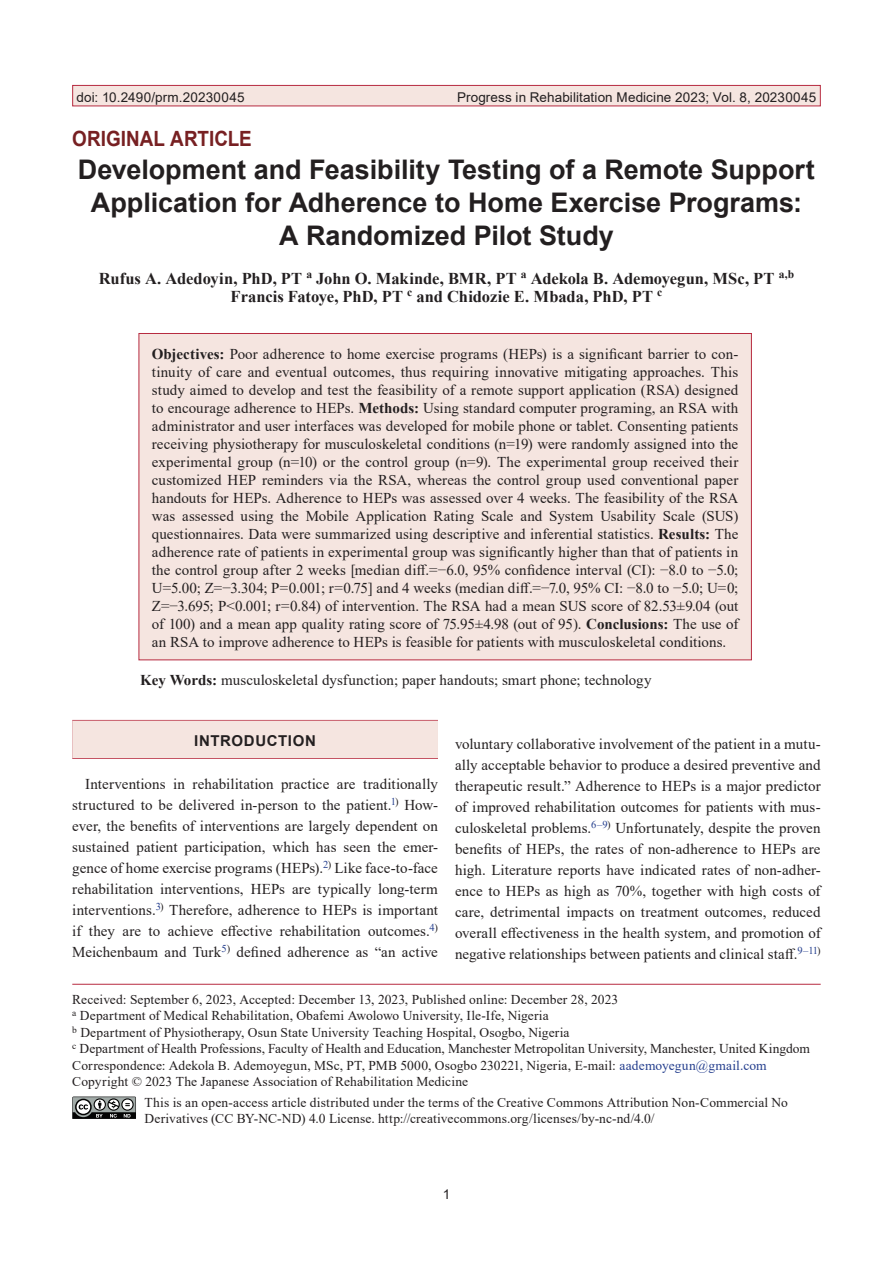
<style>
.page{position:relative;width:893px;height:1263px;background:#fff}
.page>*{position:absolute;margin:0;border:0;box-sizing:border-box;transform-origin:0 0}
.t1{font:700 27px/33px "Arial";color:#231f20;text-align:center}
.t2{font:700 21px "Arial";color:#772022;scale:.9 1}
.t3{font:700 16.5px/18px "Times New Roman";color:#231f20;text-align:center}
.t4{font:15px/21px "Times New Roman";letter-spacing:.005em;color:#231f20;text-align:justify}
.t5{font:700 15px "Arial";letter-spacing:.04em;color:#231f20}
.t6{font:13.5px/16.5px "Times New Roman";letter-spacing:.005em;color:#231f20}
.t7{font:13.5px "Arial";letter-spacing:.01em;color:#231f20}
.s1{font-weight:700}
.s2{color:#253f8e}
</style>
<div class="page">
<svg style="left:72px;top:720px;width:366px;height:39px"></svg>
<div style="left:72px;top:721px;width:366px;height:37px;background:#f5e5e0"></div>
<svg style="left:72px;top:1096px;width:64px;height:23px"></svg>
<hr style="left:72px;top:984px;width:749px;height:1px;background:#b72b40">
<div style="left:72px;top:85px;width:749px;height:21px;background:#f5e5e0;border:1px solid #b72b40"></div>
<div style="left:139px;top:333px;width:612px;height:327px;background:#f5e5e0"></div>
<p class="t7" style="left:77px;top:88px;width:170px">doi: 10.2490/prm.20230045</p>
<p class="t7" style="left:457px;top:88px;width:361px">Progress in Rehabilitation Medicine 2023; Vol. 8, 20230045</p>
<h2 class="t2" style="left:72px;top:123px;width:201px">ORIGINAL ARTICLE</h2>
<h1 class="t1" style="left:78px;top:153px;width:738px">Development and Feasibility Testing of a Remote Support<br>Application for Adherence to Home Exercise Programs:<br>A Randomized Pilot Study</h1>
<p class="t3" style="left:99px;top:269px;width:697px">Rufus A. Adedoyin, PhD, PT <sup>a</sup> John O. Makinde, BMR, PT <sup>a</sup> Adekola B. Ademoyegun, MSc, PT <sup>a,b<br></sup>Francis Fatoye, PhD, PT <sup>c</sup> and Chidozie E. Mbada, PhD, PT <sup>c</sup></p>
<p class="t4" style="left:152px;top:344px;width:588px;line-height:18px"><span class="s1">Objectives:</span> Poor adherence to home exercise programs (HEPs) is a significant barrier to con&shy;tinuity of care and eventual outcomes, thus requiring innovative mitigating approaches. This study aimed to develop and test the feasibility of a remote support application (RSA) designed to encourage adherence to HEPs. <span class="s1">Methods:</span> Using standard computer programing, an RSA with administrator and user interfaces was developed for mobile phone or tablet. Consenting patients receiving physiotherapy for musculoskeletal conditions (n=19) were randomly assigned into the experimental group (n=10) or the control group (n=9). The experimental group received their customized HEP reminders via the RSA, whereas the control group used conventional paper handouts for HEPs. Adherence to HEPs was assessed over 4 weeks. The feasibility of the RSA was assessed using the Mobile Application Rating Scale and System Usability Scale (SUS) questionnaires. Data were summarized using descriptive and inferential statistics. <span class="s1">Results:</span> The adherence rate of patients in experimental group was significantly higher than that of patients in the control group after 2 weeks [median diff.=−6.0, 95% confidence interval (CI): −8.0 to −5.0; U=5.00; Z=−3.304; P=0.001; r=0.75] and 4 weeks (median diff.=−7.0, 95% CI: −8.0 to −5.0; U=0; Z=−3.695; P&lt;0.001; r=0.84) of intervention. The RSA had a mean SUS score of 82.53±9.04 (out of 100) and a mean app quality rating score of 75.95±4.98 (out of 95). <span class="s1">Conclusions:</span> The use of an RSA to improve adherence to HEPs is feasible for patients with musculoskeletal conditions.</p>
<p class="t4" style="left:140px;top:669px;width:513px"><span class="s1">Key Words:</span> musculoskeletal dysfunction; paper handouts; smart phone; technology</p>
<p class="t5" style="left:194px;top:730px;width:123px">INTRODUCTION</p>
<p class="t4" style="left:72px;top:773px;width:367px;text-indent:13px">Interventions in rehabilitation practice are traditionally structured to be delivered in-person to the patient.<sup>1</sup><sup>)</sup> How&shy;ever, the benefits of interventions are largely dependent on sustained patient participation, which has seen the emer&shy;gence of home exercise programs (HEPs).<sup>2</sup><sup>)</sup> Like face-to-face rehabilitation interventions, HEPs are typically long-term interventions.<sup>3</sup><sup>)</sup> Therefore, adherence to HEPs is important if they are to achieve effective rehabilitation outcomes.<sup>4</sup><sup>)<br></sup>Meichenbaum and Turk<sup>5</sup><sup>)</sup> defined adherence as “an active</p>
<p class="t4" style="left:455px;top:733px;width:367px">voluntary collaborative involvement of the patient in a mutu&shy;ally acceptable behavior to produce a desired preventive and therapeutic result.” Adherence to HEPs is a major predictor of improved rehabilitation outcomes for patients with mus&shy;culoskeletal problems.<sup>6–9</sup><sup>)</sup> Unfortunately, despite the proven benefits of HEPs, the rates of non-adherence to HEPs are high. Literature reports have indicated rates of non-adher&shy;ence to HEPs as high as 70%, together with high costs of care, detrimental impacts on treatment outcomes, reduced overall effectiveness in the health system, and promotion of negative relationships between patients and clinical staff.<sup>9–11</sup><sup>)</sup></p>
<p class="t6" style="left:72px;top:991px;width:739px">Received: September 6, 2023, Accepted: December 13, 2023, Published online: December 28, 2023<br><sup>a</sup> Department of Medical Rehabilitation, Obafemi Awolowo University, Ile-Ife, Nigeria<br><sup>b</sup> Department of Physiotherapy, Osun State University Teaching Hospital, Osogbo, Nigeria<br><sup>c</sup> Department of Health Professions, Faculty of Health and Education, Manchester Metropolitan University, Manchester, United Kingdom Correspondence: Adekola B. Ademoyegun, MSc, PT, PMB 5000, Osogbo 230221, Nigeria, E-mail: <span class="s2">aademoyegun@gmail.com </span>Copyright © 2023 The Japanese Association of Rehabilitation Medicine</p>
<p class="t6" style="left:145px;top:1094px;width:645px">This is an open-access article distributed under the terms of the Creative Commons Attribution Non-Commercial No<br>Derivatives (CC BY-NC-ND) 4.0 License. http://creativecommons.org/licenses/by-nc-nd/4.0/</p>
<p class="t7" style="left:443px;top:1185px;width:9px">1</p>
</div>
